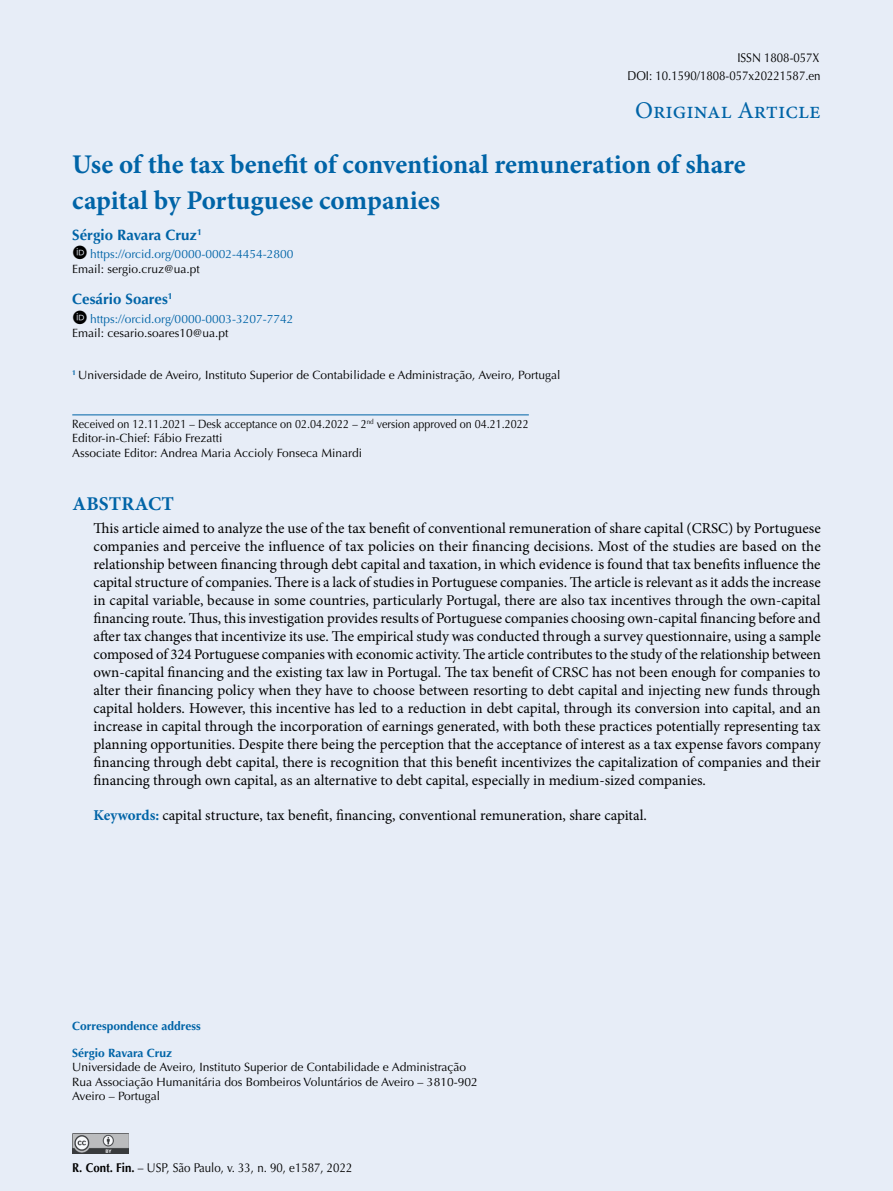
<style>
.page{position:relative;width:893px;height:1191px;background:#e7edf7}
.page>*{position:absolute;margin:0;border:0;box-sizing:border-box;transform-origin:0 0}
.t1{font:700 27px/36px "Minion Pro";letter-spacing:-.005em;color:#0064a7}
.t2{font:24px "Minion Pro";color:#0064a7}
.t3{font:700 19.5px "Minion Pro";letter-spacing:.01em;color:#0064a7}
.t4{font:15px/18px "Minion Pro";letter-spacing:-.005em;color:#000;text-align:justify}
.t5{font:700 15px "Optima LT Std";color:#0064a7}
.t6{font:12.75px/18px "Optima LT Std";color:#000;text-align:right;scale:.9 1}
.t7{font:12px/14.4px "Optima LT Std";color:#000}
.t8{font:12px/14.4px "Optima LT Std";color:#000;scale:.9 1}
.t9{font:12px "Optima LT Std";color:#0064a7}
.t10{font:700 12px "Optima LT Std";color:#0064a7}
.s1{font-weight:700;color:#0064a7}
.s2{font-weight:700}
</style>
<div class="page">
<img style="left:72px;top:1133px;width:56px;height:20px">
<hr style="left:72px;top:414px;width:457px;height:1px;background:#0064a7">
<p class="t6" style="left:627px;top:49px;width:216px">ISSN 1808-057X<br>DOI: 10.1590/1808-057x20221587.en</p>
<h2 class="t2" style="left:635px;top:94px;width:187px">Original Article</h2>
<h1 class="t1" style="left:72px;top:146px;width:675px">Use of the tax benefit of conventional remuneration of share capital by Portuguese companies</h1>
<p class="t5" style="left:72px;top:226px;width:131px">Sérgio Ravara Cruz<sup>1</sup></p>
<p class="t9" style="left:90px;top:247px;width:205px">https://orcid.org/0000-0002-4454-2800</p>
<p class="t7" style="left:72px;top:262px;width:129px">Email: sergio.cruz@ua.pt</p>
<p class="t5" style="left:72px;top:290px;width:102px">Cesário Soares<sup>1</sup></p>
<p class="t9" style="left:90px;top:311px;width:205px">https://orcid.org/0000-0003-3207-7742</p>
<p class="t7" style="left:72px;top:326px;width:158px">Email: cesario.soares10@ua.pt</p>
<p class="t7" style="left:72px;top:368px;width:490px"><sup>1</sup> Universidade de Aveiro, Instituto Superior de Contabilidade e Administração, Aveiro, Portugal</p>
<p class="t8" style="left:72px;top:417px;width:509px">Received on 12.11.2021 – Desk acceptance on 02.04.2022 – 2<sup>nd</sup> version approved on 04.21.2022<br>Editor-in-Chief: Fábio Frezatti<br>Associate Editor: Andrea Maria Accioly Fonseca Minardi</p>
<h3 class="t3" style="left:72px;top:490px;width:103px">ABSTRACT</h3>
<p class="t4" style="left:94px;top:519px;width:729px">This article aimed to analyze the use of the tax benefit of conventional remuneration of share capital (CRSC) by Portuguese companies and perceive the influence of tax policies on their financing decisions. Most of the studies are based on the relationship between financing through debt capital and taxation, in which evidence is found that tax benefits influence the capital structure of companies. There is a lack of studies in Portuguese companies. The article is relevant as it adds the increase in capital variable, because in some countries, particularly Portugal, there are also tax incentives through the own-capital financing route. Thus, this investigation provides results of Portuguese companies choosing own-capital financing before and after tax changes that incentivize its use. The empirical study was conducted through a survey questionnaire, using a sample composed of 324 Portuguese companies with economic activity. The article contributes to the study of the relationship between own-capital financing and the existing tax law in Portugal. The tax benefit of CRSC has not been enough for companies to alter their financing policy when they have to choose between resorting to debt capital and injecting new funds through capital holders. However, this incentive has led to a reduction in debt capital, through its conversion into capital, and an increase in capital through the incorporation of earnings generated, with both these practices potentially representing tax planning opportunities. Despite there being the perception that the acceptance of interest as a tax expense favors company financing through debt capital, there is recognition that this benefit incentivizes the capitalization of companies and their financing through own capital, as an alternative to debt capital, especially in medium-sized companies.</p>
<p class="t4" style="left:94px;top:806px;width:555px"><span class="s1">Keywords:</span> capital structure, tax benefit, financing, conventional remuneration, share capital.</p>
<p class="t10" style="left:72px;top:1018px;width:130px">Correspondence address</p>
<p class="t10" style="left:72px;top:1046px;width:101px">Sérgio Ravara Cruz</p>
<p class="t7" style="left:72px;top:1060px;width:407px">Universidade de Aveiro, Instituto Superior de Contabilidade e Administração<br>Rua Associação Humanitária dos Bombeiros Voluntários de Aveiro – 3810-902<br>Aveiro – Portugal</p>
<p class="t6" style="left:72px;top:1158px;width:313px"><span class="s2">R. Cont. Fin.</span> – USP, São Paulo, v. 33, n. 90, e1587, 2022</p>
</div>
